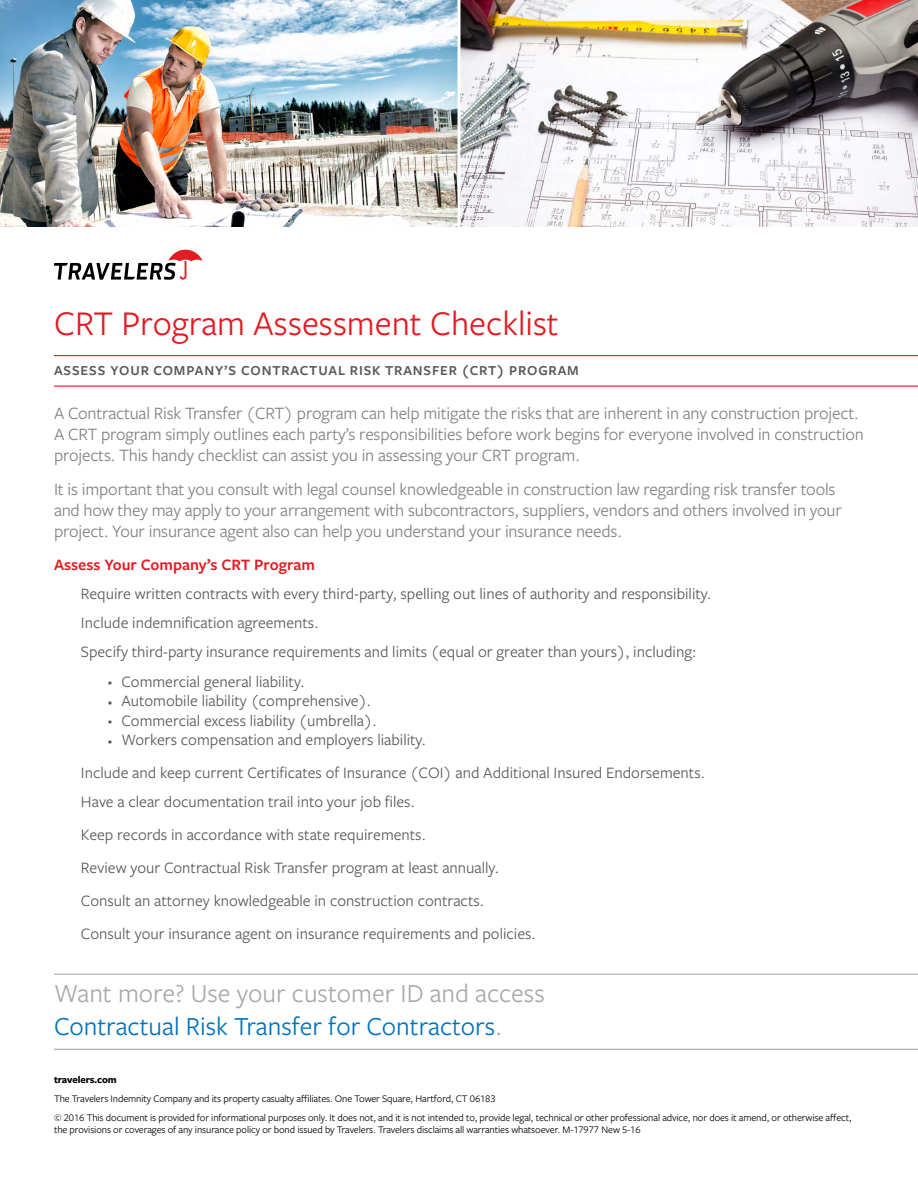
<style>
.page{position:relative;width:918px;height:1188px;background:#fff}
.page>*{position:absolute;margin:0;border:0;box-sizing:border-box;transform-origin:0 0}
.t1{font:36px "Freight Sans Pro";color:#e31b23}
.t2{font:27px/33px "Freight Sans Pro";color:#0072bc}
.t3{font:18px/21px "Freight Sans Pro";letter-spacing:-.01em;color:#808285}
.t4{font:16.5px "Freight Sans Pro";color:#58595b}
.t5{font:600 16.5px "Freight Sans Pro";color:#e31b23}
.t6{font:600 14.25px "Freight Sans Pro";letter-spacing:.06em;color:#58595b}
.t7{font:10.5px/12px "Freight Sans Pro";letter-spacing:-.01em;color:#000}
.t8{font:700 10.5px "Freight Sans Pro";letter-spacing:-.01em;color:#000}
.s1{font-size:8.55px}
.s2{color:#a7a9ac}
</style>
<div class="page">
<hr style="left:54px;top:974px;width:864px;height:1px;background:#a7a9ac">
<hr style="left:54px;top:1049px;width:864px;height:1px;background:#a7a9ac">
<hr style="left:54px;top:355px;width:864px;height:1px;background:#e31b23">
<hr style="left:54px;top:386px;width:864px;height:1px;background:#e31b23">
<svg style="left:54px;top:250px;width:149px;height:30px"></svg>
<img style="left:0;top:0;width:918px;height:227px">
<hr style="left:458px;top:0;width:2px;height:258px;background:#fff">
<h1 class="t1" style="left:54px;top:299px;width:506px">CRT Program Assessment Checklist</h1>
<h2 class="t6" style="left:54px;top:361px;width:526px">ASSESS YOUR COMPANY’S CONTRACTUAL RISK TRANSFER (CRT) PROGRAM</h2>
<p class="t3" style="left:54px;top:402px;width:811px">A Contractual Risk Transfer (CRT) program can help mitigate the risks that are inherent in any construction project.<br>A CRT program simply outlines each party’s responsibilities before work begins for everyone involved in construction projects. This handy checklist can assist you in assessing your CRT program.</p>
<p class="t3" style="left:54px;top:478px;width:789px">It is important that you consult with legal counsel knowledgeable in construction law regarding risk transfer tools and how they may apply to your arrangement with subcontractors, suppliers, vendors and others involved in your project. Your insurance agent also can help you understand your insurance needs.</p>
<h3 class="t5" style="left:54px;top:553px;width:262px">Assess Your Company’s CRT Program</h3>
<p class="t4" style="left:81px;top:583px;width:632px">Require written contracts with every third-party, spelling out lines of authority and responsibility.</p>
<p class="t4" style="left:81px;top:612px;width:239px">Include indemnification agreements.</p>
<p class="t4" style="left:81px;top:641px;width:617px">Specify third-party insurance requirements and limits (equal or greater than yours), including:</p>
<p class="t4" style="left:108px;top:670px;width:198px"><span class="s1">•</span> Commercial general liability.</p>
<p class="t4" style="left:108px;top:690px;width:265px"><span class="s1">•</span> Automobile liability (comprehensive).</p>
<p class="t4" style="left:108px;top:709px;width:270px"><span class="s1">•</span> Commercial excess liability (umbrella).</p>
<p class="t4" style="left:108px;top:729px;width:320px"><span class="s1">•</span> Workers compensation and employers liability.</p>
<p class="t4" style="left:81px;top:762px;width:625px">Include and keep current Certificates of Insurance (COI) and Additional Insured Endorsements.</p>
<p class="t4" style="left:81px;top:791px;width:335px">Have a clear documentation trail into your job files.</p>
<p class="t4" style="left:81px;top:824px;width:346px">Keep records in accordance with state requirements.</p>
<p class="t4" style="left:81px;top:857px;width:420px">Review your Contractual Risk Transfer program at least annually.</p>
<p class="t4" style="left:81px;top:890px;width:404px">Consult an attorney knowledgeable in construction contracts.</p>
<p class="t4" style="left:81px;top:923px;width:456px">Consult your insurance agent on insurance requirements and policies.</p>
<p class="t2" style="left:54px;top:976px;width:492px"><span class="s2">Want more? Use your customer ID and access<br></span>Contractual Risk Transfer for Contractors<span class="s2">.</span></p>
<p class="t8" style="left:54px;top:1073px;width:64px">travelers.com</p>
<p class="t7" style="left:54px;top:1092px;width:443px">The Travelers Indemnity Company and its property casualty affiliates. One Tower Square, Hartford, CT 06183</p>
<p class="t7" style="left:54px;top:1111px;width:799px">© 2016 This document is provided for informational purposes only. It does not, and it is not intended to, provide legal, technical or other professional advice, nor does it amend, or otherwise affect, the provisions or coverages of any insurance policy or bond issued by Travelers. Travelers disclaims all warranties whatsoever. M-17977 New 5-16</p>
</div>
